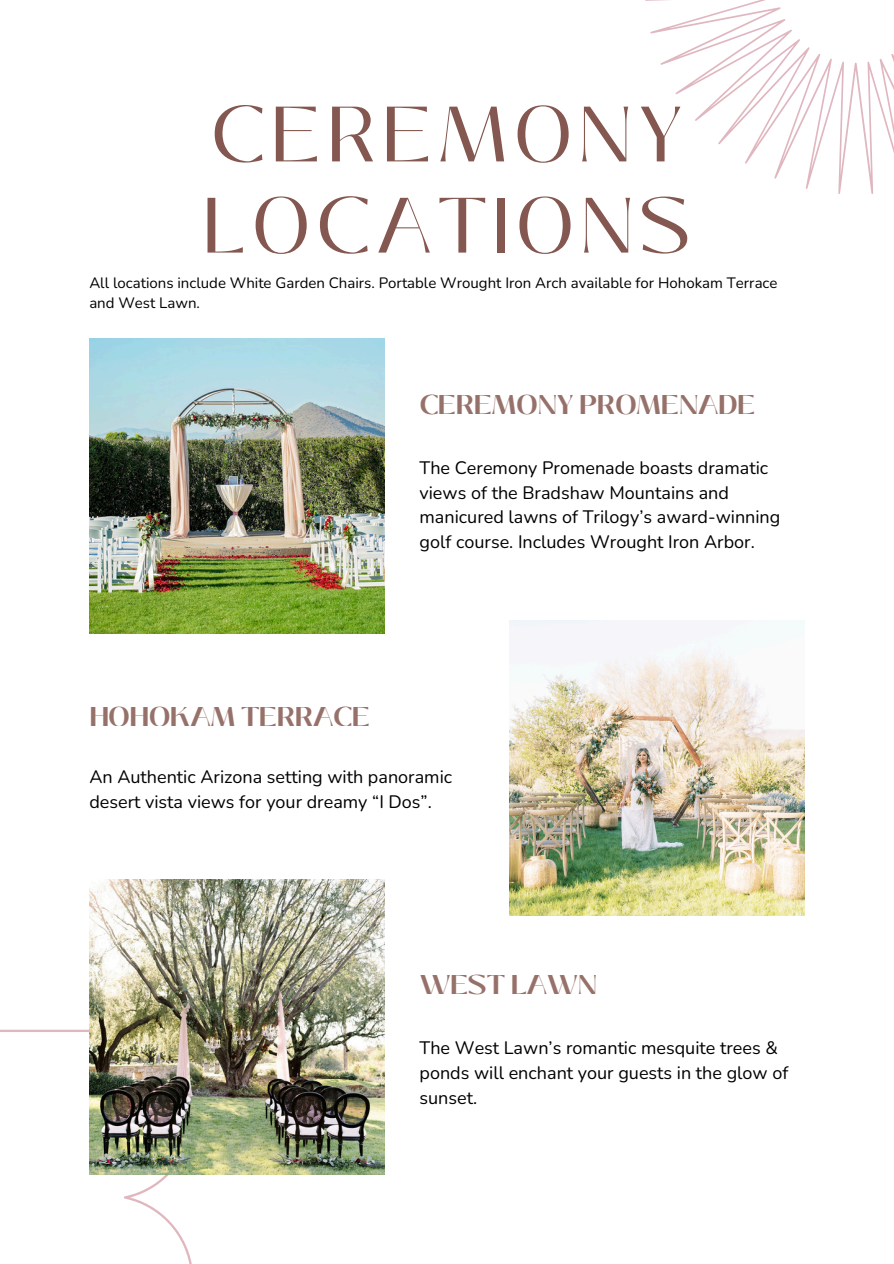
<style>
.page{position:relative;width:894px;height:1264px;background:#fff}
.page>*{position:absolute;margin:0;border:0;box-sizing:border-box;transform-origin:0 0}
.t1{font:78px/91.2px "Black Mango";letter-spacing:.07em;color:#845850}
.t2{font:700 27px "Black Mango";color:#845850}
.t3{font:18px/24.8px "Nunito";color:#000001}
.t4{font:15px/20.2px "Nunito";color:#000001}
</style>
<div class="page">
<img style="left:509px;top:620px;width:295px;height:295px">
<svg style="left:0;top:1029px;width:193px;height:234px"></svg>
<img style="left:89px;top:879px;width:295px;height:295px">
<img style="left:89px;top:339px;width:295px;height:295px">
<svg style="left:645px;top:0;width:248px;height:194px"></svg>
<p class="t1" style="left:202px;top:89px;width:490px">CEREMONY<br>LOCATIONS</p>
<h2 class="t4" style="left:89px;top:273px;width:689px">All locations include White Garden Chairs. Portable Wrought Iron Arch available for Hohokam Terrace and West Lawn.</h2>
<h2 class="t2" style="left:419px;top:384px;width:337px">CEREMONY PROMENADE</h2>
<p class="t3" style="left:419px;top:455px;width:362px">The Ceremony Promenade boasts dramatic views of the Bradshaw Mountains and manicured lawns of Trilogy’s award-winning golf course. Includes Wrought Iron Arbor.</p>
<h2 class="t2" style="left:89px;top:695px;width:282px">HOHOKAM TERRACE</h2>
<h2 class="t3" style="left:89px;top:764px;width:364px">An Authentic Arizona setting with panoramic desert vista views for your dreamy “I Dos”.</h2>
<h2 class="t2" style="left:419px;top:964px;width:179px">WEST LAWN</h2>
<h3 class="t3" style="left:419px;top:1035px;width:370px">The West Lawn’s romantic mesquite trees &amp; ponds will enchant your guests in the glow of sunset.</h3>
</div>
